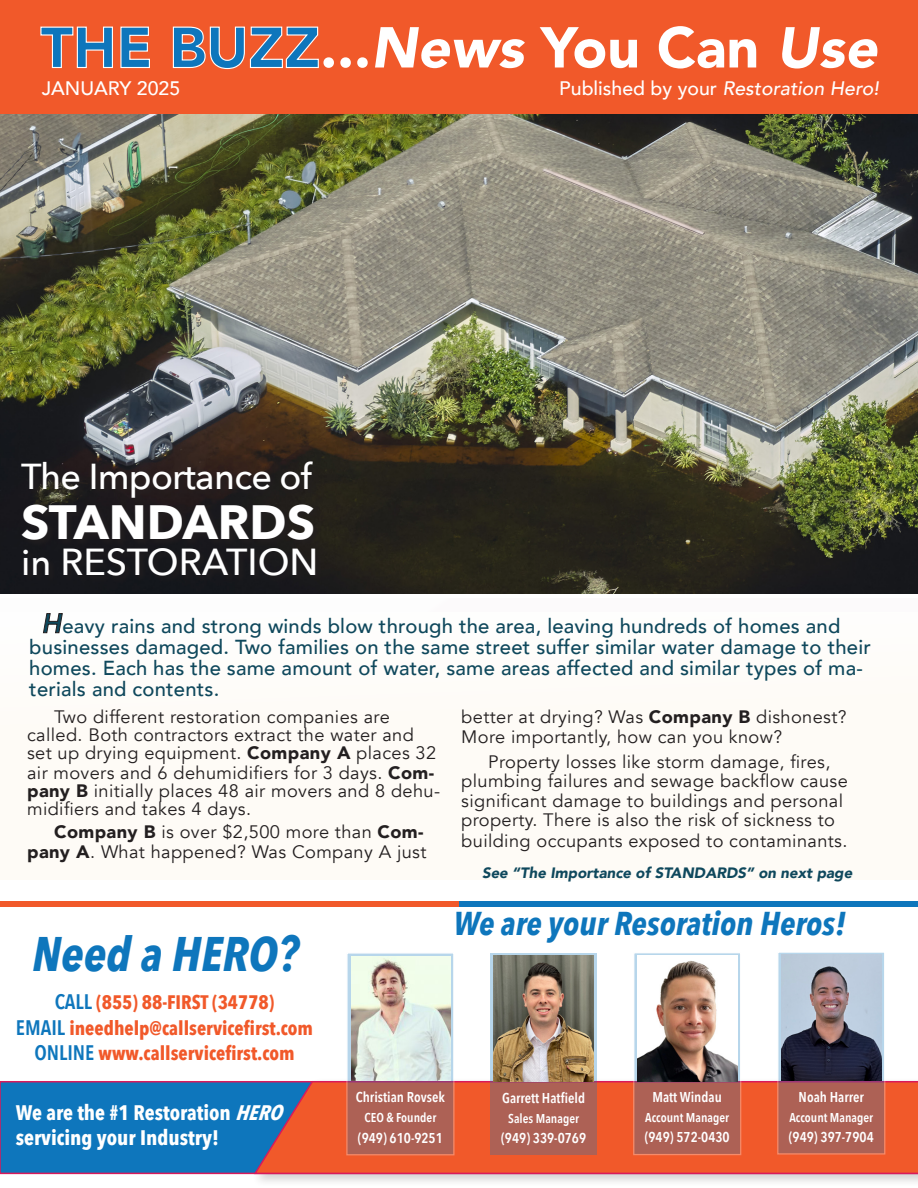
<style>
.page{position:relative;width:918px;height:1188px;background:#fff}
.page>*{position:absolute;margin:0;border:0;box-sizing:border-box;transform-origin:0 0}
.t1{font:900 57px "Avenir";color:#fff}
.t2{font:italic 700 48.45px "Avenir Next Condensed";color:#0e76bc}
.t3{font:700 48px "Avenir Next";color:#fff}
.t4{font:500 37.5px "Avenir Next";color:#fff}
.t5{font:500 36px "Avenir Next";letter-spacing:-.02em;color:#fff}
.t6{font:italic 700 33px "Avenir Next Condensed";color:#0e76bc}
.t7{font:700 21px "Avenir Next Condensed";color:#fff}
.t8{font:500 20.25px/21px "Avenir";letter-spacing:.01em;color:#0f485c}
.t9{font:700 19.5px/25.5px "Avenir Next Condensed";color:#f1592a;text-align:center}
.t10{font:italic 500 19.5px "Avenir";color:#fff}
.t11{font:500 19.5px "Avenir";color:#fff}
.t12{font:18px/18.3px "Avenir";letter-spacing:.02em;color:#231f20}
.t13{font:italic 900 15px "Avenir";color:#0f485c}
.t14{font:600 14.25px "Avenir Next Condensed";color:#fff}
.t15{font:600 12.9px "Avenir Next Condensed";color:#fff}
.s1{color:#0e76bc}
.s2{font-style:italic}
.s3{font-style:normal}
.s4{font-size:36px}
.s5{font-family:"Avenir Next";font-weight:600;font-style:italic;font-size:27px}
.s6{font-weight:900}
.s7{font-weight:600;font-size:21px;color:#0e76bc}
</style>
<div class="page">
<img style="left:0;top:114px;width:918px;height:480px">
<svg style="left:528px;top:477px;width:330px;height:112px;fill:#27241a"></svg>
<div style="left:21px;top:462px;width:303px;height:122px;background:#231f20"></div>
<div style="left:0;top:598px;width:918px;height:282px;background:#fefbf6"></div>
<div style="left:0;top:598px;width:918px;height:14px;background:#fcfafb"></div>
<div style="left:0;top:1081px;width:251px;height:93px;background:#0e76bc"></div>
<div style="left:0;top:0;width:918px;height:114px;background:#f1592a"></div>
<div style="left:251px;top:1077px;width:667px;height:110px;background:#231f20;opacity:.2"></div>
<svg style="left:252px;top:1080px;width:666px;height:95px"></svg>
<div style="left:60px;top:901px;width:858px;height:6px;background:#0e76bc"></div>
<div style="left:0;top:901px;width:459px;height:6px;background:#f1592a"></div>
<svg style="left:490px;top:953px;width:107px;height:202px;fill:#ad6155"></svg>
<img style="left:494px;top:956px;width:100px;height:126px">
<svg style="left:346px;top:953px;width:109px;height:202px;fill:#ad6155"></svg>
<img style="left:351px;top:956px;width:99px;height:125px">
<svg style="left:633px;top:953px;width:108px;height:202px;fill:#ad6155"></svg>
<img style="left:637px;top:956px;width:100px;height:125px">
<svg style="left:777px;top:952px;width:108px;height:203px;fill:#ad6155"></svg>
<img style="left:781px;top:955px;width:100px;height:126px">
<p class="t1" style="left:41px;top:-1px;width:838px"><span class="s1">THE BUZZ</span>...<span class="s2">News</span> You Can <span class="s2">Use</span></p>
<p class="t11" style="left:42px;top:72px;width:140px">JANUARY 2025</p>
<p class="t10" style="left:559px;top:77px;width:321px"><span class="s3">Published by your</span> Restoration Hero!</p>
<p class="t5" style="left:21px;top:446px;width:292px">The Importance of</p>
<p class="t3" style="left:21px;top:480px;width:296px">STANDARDS</p>
<p class="t4" style="left:21px;top:530px;width:299px"><span class="s4">in</span> RESTORATION</p>
<p class="t8" style="left:29px;top:614px;width:843px;text-indent:14px"><span class="s5">H</span>eavy rains and strong winds blow through the area, leaving hundreds of homes and businesses damaged. Two families on the same street suffer similar water damage to their homes. Each has the same amount of water, same areas affected and similar types of ma&shy;terials and contents.</p>
<p class="t12" style="left:27px;top:708px;width:414px;text-indent:27px">Two different restoration companies are called. Both contractors extract the water and set up drying equipment. <span class="s6">Company A</span> places 32 air movers and 6 dehumidifiers for 3 days. <span class="s6">Com&shy;pany B</span> initially places 48 air movers and 8 dehu&shy;midifiers and takes 4 days.</p>
<p class="t12" style="left:27px;top:823px;width:401px;line-height:19.5px;text-align:right"><span class="s6">Company B</span> is over $2,500 more than <span class="s6">Com&shy;pany A</span>. What happened? Was Company A just</p>
<p class="t12" style="left:461px;top:708px;width:387px;line-height:19.5px">better at drying? Was <span class="s6">Company B</span> dishonest?<br>More importantly, how can you know?</p>
<p class="t12" style="left:461px;top:752px;width:388px;line-height:19.8px;text-indent:27px">Property losses like storm damage, fires, plumbing failures and sewage backflow cause significant damage to buildings and personal property. There is also the risk of sickness to building occupants exposed to contaminants.</p>
<p class="t2" style="left:32px;top:924px;width:267px">Need a HERO?</p>
<p class="t9" style="left:16px;top:990px;width:299px"><span class="s7">CALL</span> (855) 88-FIRST (34778)<br><span class="s7">EMAIL</span> ineedhelp@callservicefirst.com<br><span class="s7">ONLINE</span> www.callservicefirst.com</p>
<p class="t7" style="left:16px;top:1100px;width:275px">We are the #1 Restoration <span class="s2">HERO</span></p>
<p class="t7" style="left:16px;top:1125px;width:205px">servicing your Industry!</p>
<p class="t13" style="left:482px;top:861px;width:372px">See “The Importance of STANDARDS” on next page</p>
<p class="t6" style="left:453px;top:903px;width:394px">We are your Resoration Heros!</p>
<p class="t14" style="left:356px;top:1085px;width:91px">Christian Rovsek</p>
<p class="t15" style="left:364px;top:1106px;width:73px">CEO &amp; Founder</p>
<p class="t14" style="left:358px;top:1125px;width:87px">(949) 610-9251</p>
<p class="t14" style="left:502px;top:1085px;width:84px">Garrett Hatfield</p>
<p class="t15" style="left:508px;top:1107px;width:72px">Sales Manager</p>
<p class="t14" style="left:501px;top:1125px;width:87px">(949) 339-0769</p>
<p class="t14" style="left:652px;top:1085px;width:71px">Matt Windau</p>
<p class="t15" style="left:645px;top:1107px;width:85px">Account Manager</p>
<p class="t14" style="left:645px;top:1125px;width:87px">(949) 572-0430</p>
<p class="t14" style="left:799px;top:1084px;width:67px">Noah Harrer</p>
<p class="t15" style="left:789px;top:1106px;width:85px">Account Manager</p>
<p class="t14" style="left:789px;top:1124px;width:87px">(949) 397-7904</p>
</div>
